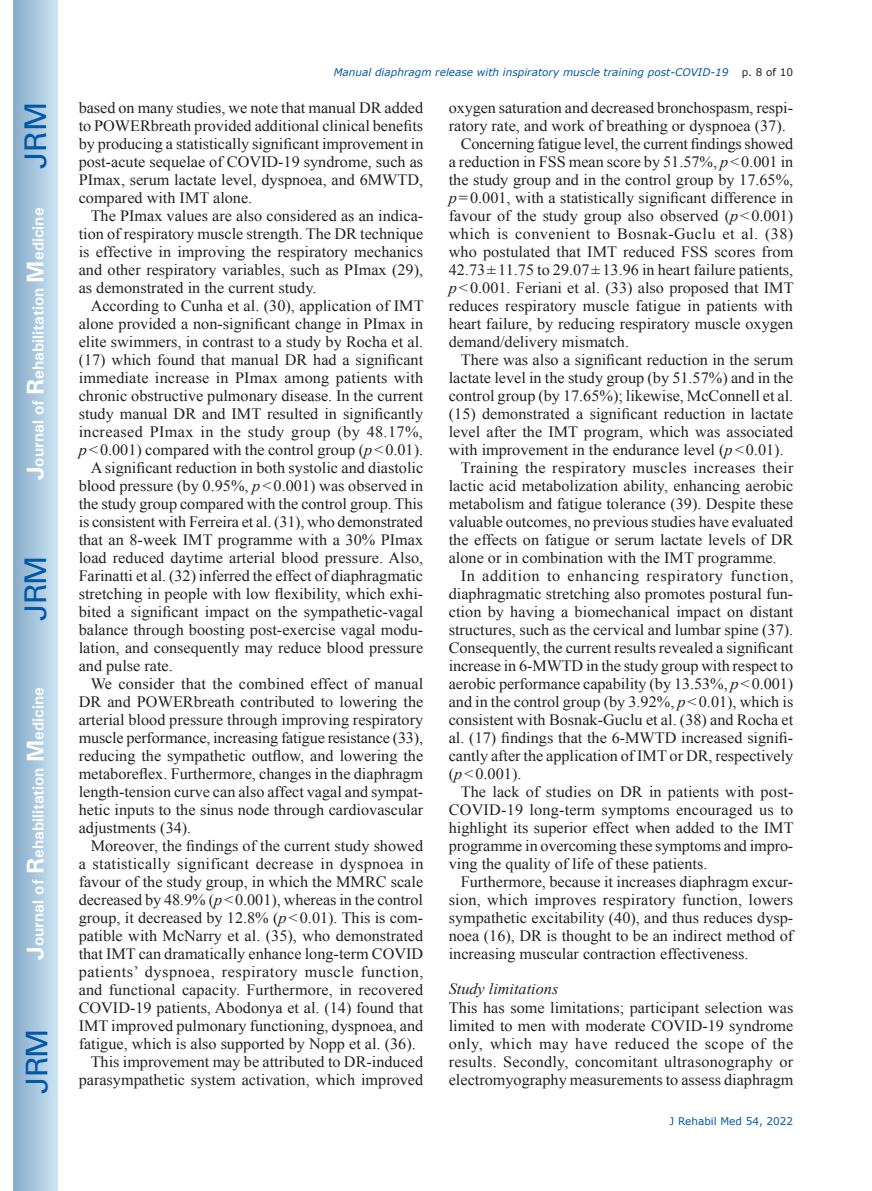
<style>
.page{position:relative;width:872px;height:1191px;background:#fff}
.page>*{position:absolute;margin:0;border:0;box-sizing:border-box;transform-origin:0 0}
.t1{font:30px "Univers";letter-spacing:-.03em;color:#0157a8}
.Txi{font:15.75px/18px "Times New Roman";color:#231f20;text-align:justify}
.Text_below_H2{font:15.75px/18px "Times New Roman";color:#231f20;text-align:justify}
.t2{font:700 15.75px "Univers";color:#fff}
.t3{font:italic 15.75px "Times New Roman";color:#231f20}
.t4{font:italic 10.5px "Verdana";color:#0157a8}
.t5{font:10.5px "Verdana";color:#0157a8}
.t6{font:10.5px "Verdana";color:#231f20}
.s1{font-size:24px}
.s2{font-style:italic}
</style>
<div class="page">
<div style="left:14px;top:0;width:43px;height:1191px;background:linear-gradient(to right,#88acca,#cbe5f2)"></div>
<h1 class="t1" style="left:18px;top:169px;width:68px;rotate:-90deg">JRM</h1>
<p class="t2" style="left:28px;top:480px;width:274px;rotate:-90deg"><span class="s1">J</span>ournal of <span class="s1">R</span>ehabilitation <span class="s1">M</span>edicine</p>
<h1 class="t1" style="left:18px;top:620px;width:67px;rotate:-90deg">JRM</h1>
<p class="t2" style="left:28px;top:959px;width:274px;rotate:-90deg"><span class="s1">J</span>ournal of <span class="s1">R</span>ehabilitation <span class="s1">M</span>edicine</p>
<h1 class="t1" style="left:19px;top:1093px;width:67px;rotate:-90deg">JRM</h1>
<p class="t4" style="left:334px;top:65px;width:396px">Manual diaphragm release with inspiratory muscle training post-COVID-19</p>
<p class="t6" style="left:742px;top:65px;width:53px">p. 8 of 10</p>
<p class="Txi" style="left:79px;top:98px;width:346px">based on many studies, we note that manual DR added to POWERbreath provided additional clinical benefits by producing a statistically significant improvement in post-acute sequelae of COVID-19 syndrome, such as PImax, serum lactate level, dyspnoea, and 6MWTD, compared with IMT alone.</p>
<p class="Txi" style="left:79px;top:206px;width:346px;text-indent:12px">The PImax values are also considered as an indica&shy;tion of respiratory muscle strength. The DR technique is effective in improving the respiratory mechanics and other respiratory variables, such as PImax (29), as demonstrated in the current study.</p>
<p class="Txi" style="left:79px;top:296px;width:346px;text-indent:12px">According to Cunha et al. (30), application of IMT alone provided a non-significant change in PImax in elite swimmers, in contrast to a study by Rocha et al. (17) which found that manual DR had a significant immediate increase in PImax among patients with chronic obstructive pulmonary disease. In the current study manual DR and IMT resulted in significantly increased PImax in the study group (by 48.17%, <span class="s2">p</span>&lt;0.001) compared with the control group (<span class="s2">p</span>&lt;0.01).</p>
<p class="Txi" style="left:79px;top:458px;width:346px;text-indent:12px">A significant reduction in both systolic and diastolic blood pressure (by 0.95%, <span class="s2">p</span>&lt;0.001) was observed in the study group compared with the control group. This is consistent with Ferreira et al. (31), who demonstrated that an 8-week IMT programme with a 30% PImax load reduced daytime arterial blood pressure. Also, Farinatti et al. (32) inferred the effect of diaphragmatic stretching in people with low flexibility, which exhi&shy;bited a significant impact on the sympathetic-vagal balance through boosting post-exercise vagal modu&shy;lation, and consequently may reduce blood pressure and pulse rate.</p>
<p class="Txi" style="left:79px;top:674px;width:346px;text-indent:12px">We consider that the combined effect of manual DR and POWERbreath contributed to lowering the arterial blood pressure through improving respiratory muscle performance, increasing fatigue resistance (33), reducing the sympathetic outflow, and lowering the metaboreflex. Furthermore, changes in the diaphragm length-tension curve can also affect vagal and sympat&shy;hetic inputs to the sinus node through cardiovascular adjustments (34).</p>
<p class="Txi" style="left:79px;top:836px;width:346px;text-indent:12px">Moreover, the findings of the current study showed a statistically significant decrease in dyspnoea in favour of the study group, in which the MMRC scale decreased by 48.9% (<span class="s2">p</span>&lt;0.001), whereas in the control group, it decreased by 12.8% (<span class="s2">p</span>&lt;0.01). This is com&shy;patible with McNarry et al. (35), who demonstrated that IMT can dramatically enhance long-term COVID patients’ dyspnoea, respiratory muscle function, and functional capacity. Furthermore, in recovered COVID-19 patients, Abodonya et al. (14) found that IMT improved pulmonary functioning, dyspnoea, and fatigue, which is also supported by Nopp et al. (36).</p>
<p class="Txi" style="left:79px;top:1052px;width:346px;text-align:right">This improvement may be attributed to DR-induced parasympathetic system activation, which improved</p>
<p class="Txi" style="left:449px;top:98px;width:346px">oxygen saturation and decreased bronchospasm, respi&shy;ratory rate, and work of breathing or dyspnoea (37).</p>
<p class="Txi" style="left:449px;top:134px;width:346px;text-indent:12px">Concerning fatigue level, the current findings showed a reduction in FSS mean score by 51.57%, <span class="s2">p</span>&lt;0.001 in the study group and in the control group by 17.65%, <span class="s2">p</span>=0.001, with a statistically significant difference in favour of the study group also observed (<span class="s2">p</span>&lt;0.001) which is convenient to Bosnak-Guclu et al. (38) who postulated that IMT reduced FSS scores from 42.73±11.75 to 29.07±13.96 in heart failure patients, <span class="s2">p</span>&lt;0.001. Feriani et al. (33) also proposed that IMT reduces respiratory muscle fatigue in patients with heart failure, by reducing respiratory muscle oxygen demand/delivery mismatch.</p>
<p class="Txi" style="left:449px;top:350px;width:346px;text-indent:12px">There was also a significant reduction in the serum lactate level in the study group (by 51.57%) and in the control group (by 17.65%); likewise, McConnell et al. (15) demonstrated a significant reduction in lactate level after the IMT program, which was associated with improvement in the endurance level (<span class="s2">p</span>&lt;0.01).</p>
<p class="Txi" style="left:449px;top:458px;width:346px;text-indent:12px">Training the respiratory muscles increases their lactic acid metabolization ability, enhancing aerobic metabolism and fatigue tolerance (39). Despite these valuable outcomes, no previous studies have evaluated the effects on fatigue or serum lactate levels of DR alone or in combination with the IMT programme.</p>
<p class="Txi" style="left:449px;top:566px;width:346px;text-indent:12px">In addition to enhancing respiratory function, diaphragmatic stretching also promotes postural fun&shy;ction by having a biomechanical impact on distant structures, such as the cervical and lumbar spine (37).<br>Consequently, the current results revealed a significant increase in 6-MWTD in the study group with respect to aerobic performance capability (by 13.53%, <span class="s2">p</span>&lt;0.001) and in the control group (by 3.92%, <span class="s2">p</span>&lt;0.01), which is consistent with Bosnak-Guclu et al. (38) and Rocha et al. (17) findings that the 6-MWTD increased signifi&shy;cantly after the application of IMT or DR, respectively (<span class="s2">p</span>&lt;0.001).</p>
<p class="Txi" style="left:449px;top:782px;width:346px;text-indent:12px">The lack of studies on DR in patients with post-COVID-19 long-term symptoms encouraged us to highlight its superior effect when added to the IMT programme in overcoming these symptoms and impro&shy;ving the quality of life of these patients.</p>
<p class="Txi" style="left:449px;top:872px;width:346px;text-indent:12px">Furthermore, because it increases diaphragm excur&shy;sion, which improves respiratory function, lowers sympathetic excitability (40), and thus reduces dysp&shy;noea (16), DR is thought to be an indirect method of increasing muscular contraction effectiveness.</p>
<h2 class="t3" style="left:449px;top:977px;width:111px">Study limitations</h2>
<p class="Text_below_H2" style="left:449px;top:998px;width:346px">This has some limitations; participant selection was limited to men with moderate COVID-19 syndrome only, which may have reduced the scope of the results. Secondly, concomitant ultrasonography or electromyography measurements to assess diaphragm</p>
<p class="t5" style="left:669px;top:1114px;width:125px">J Rehabil Med 54, 2022</p>
</div>
